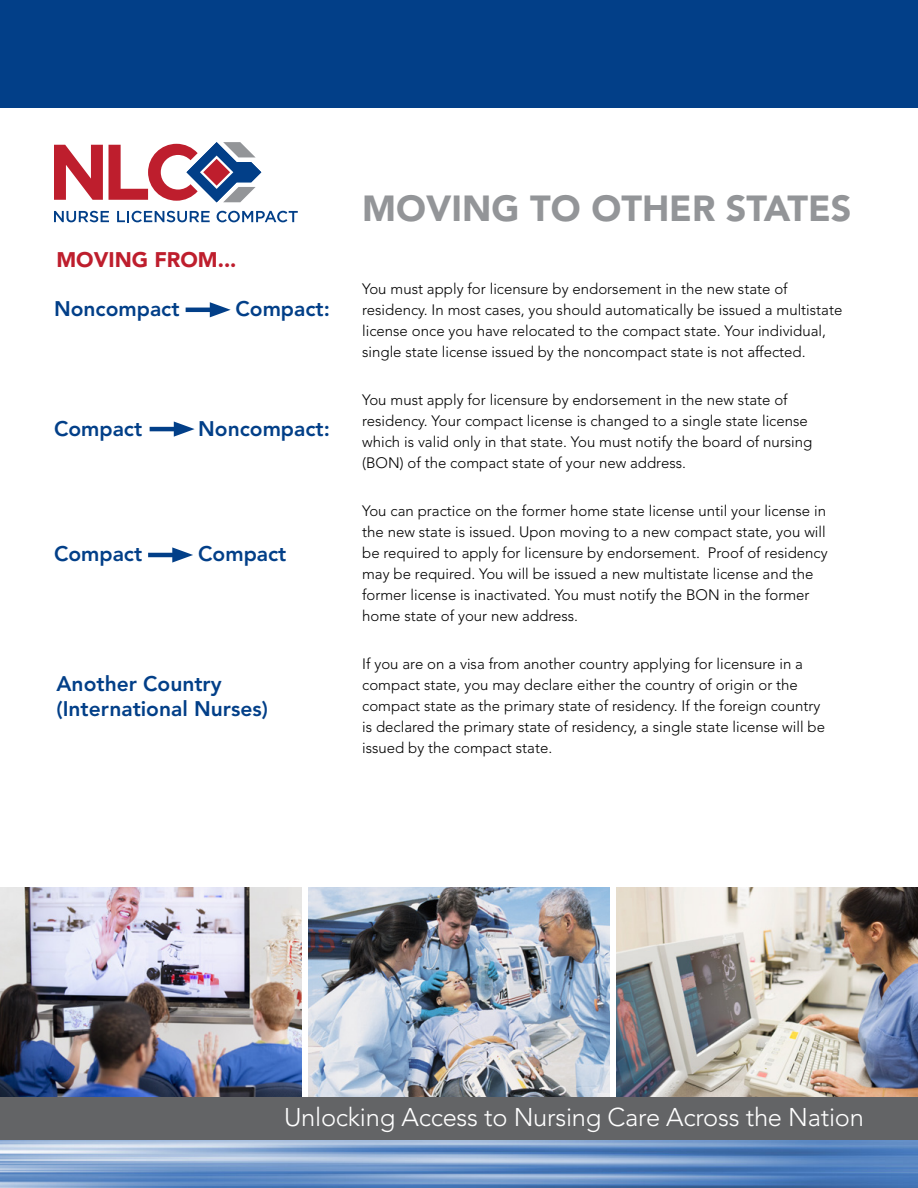
<style>
.page{position:relative;width:918px;height:1188px;background:#fff}
.page>*{position:absolute;margin:0;border:0;box-sizing:border-box;transform-origin:0 0}
.t1{font:900 36px "Avenir LT Std";color:#939598}
.t2{font:300 25.5px "Avenir LT Std";letter-spacing:-.01em;color:#fff}
.t3{font:800 21px/25.2px "Avenir LT Std";color:#023f88}
.t4{font:900 21px "Avenir LT Std";color:#be1e2d}
.t5{font:300 15px/21px "Avenir LT Std";color:#000}
</style>
<div class="page">
<div style="left:0;top:0;width:918px;height:108px;background:#023f88"></div>
<img style="left:0;top:1140px;width:918px;height:48px">
<div style="left:0;top:1094px;width:918px;height:46px;background:#636466"></div>
<img style="left:0;top:888px;width:302px;height:208px">
<img style="left:308px;top:888px;width:302px;height:208px">
<img style="left:616px;top:888px;width:302px;height:208px">
<svg style="left:54px;top:211px;width:55px;height:11px"></svg>
<svg style="left:117px;top:211px;width:93px;height:11px"></svg>
<svg style="left:217px;top:211px;width:81px;height:11px"></svg>
<svg style="left:54px;top:145px;width:49px;height:55px"></svg>
<svg style="left:109px;top:142px;width:152px;height:60px"></svg>
<hr style="left:186px;top:308px;width:32px;height:4px;background:#023f88">
<svg style="left:210px;top:302px;width:21px;height:15px"></svg>
<hr style="left:150px;top:427px;width:32px;height:4px;background:#023f88">
<svg style="left:174px;top:421px;width:21px;height:16px"></svg>
<hr style="left:148px;top:553px;width:33px;height:4px;background:#023f88">
<svg style="left:172px;top:547px;width:21px;height:16px"></svg>
<h3 class="t4" style="left:56px;top:247px;width:181px">MOVING FROM...</h3>
<h3 class="t3" style="left:54px;top:297px;width:127px">Noncompact</h3>
<h3 class="t3" style="left:236px;top:297px;width:96px">Compact:</h3>
<h3 class="t3" style="left:54px;top:416px;width:90px">Compact</h3>
<h3 class="t3" style="left:198px;top:416px;width:133px">Noncompact:</h3>
<h3 class="t3" style="left:54px;top:541px;width:90px">Compact</h3>
<h3 class="t3" style="left:198px;top:541px;width:90px">Compact</h3>
<h3 class="t3" style="left:56px;top:671px;width:213px">Another Country (International Nurses)</h3>
<h1 class="t1" style="left:362px;top:186px;width:491px">MOVING TO OTHER STATES</h1>
<p class="t5" style="left:362px;top:278px;width:482px">You must apply for licensure by endorsement in the new state of residency. In most cases, you should automatically be issued a multistate license once you have relocated to the compact state. Your individual, single state license issued by the noncompact state is not affected.</p>
<p class="t5" style="left:362px;top:389px;width:452px">You must apply for licensure by endorsement in the new state of residency. Your compact license is changed to a single state license which is valid only in that state. You must notify the board of nursing (BON) of the compact state of your new address.</p>
<p class="t5" style="left:362px;top:500px;width:467px">You can practice on the former home state license until your license in the new state is issued. Upon moving to a new compact state, you will be required to apply for licensure by endorsement. Proof of residency may be required. You will be issued a new multistate license and the former license is inactivated. You must notify the BON in the former home state of your new address.</p>
<p class="t5" style="left:362px;top:653px;width:464px">If you are on a visa from another country applying for licensure in a compact state, you may declare either the country of origin or the compact state as the primary state of residency. If the foreign country is declared the primary state of residency, a single state license will be issued by the compact state.</p>
<h2 class="t2" style="left:284px;top:1103px;width:581px">Unlocking Access to Nursing Care Across the Nation</h2>
</div>
